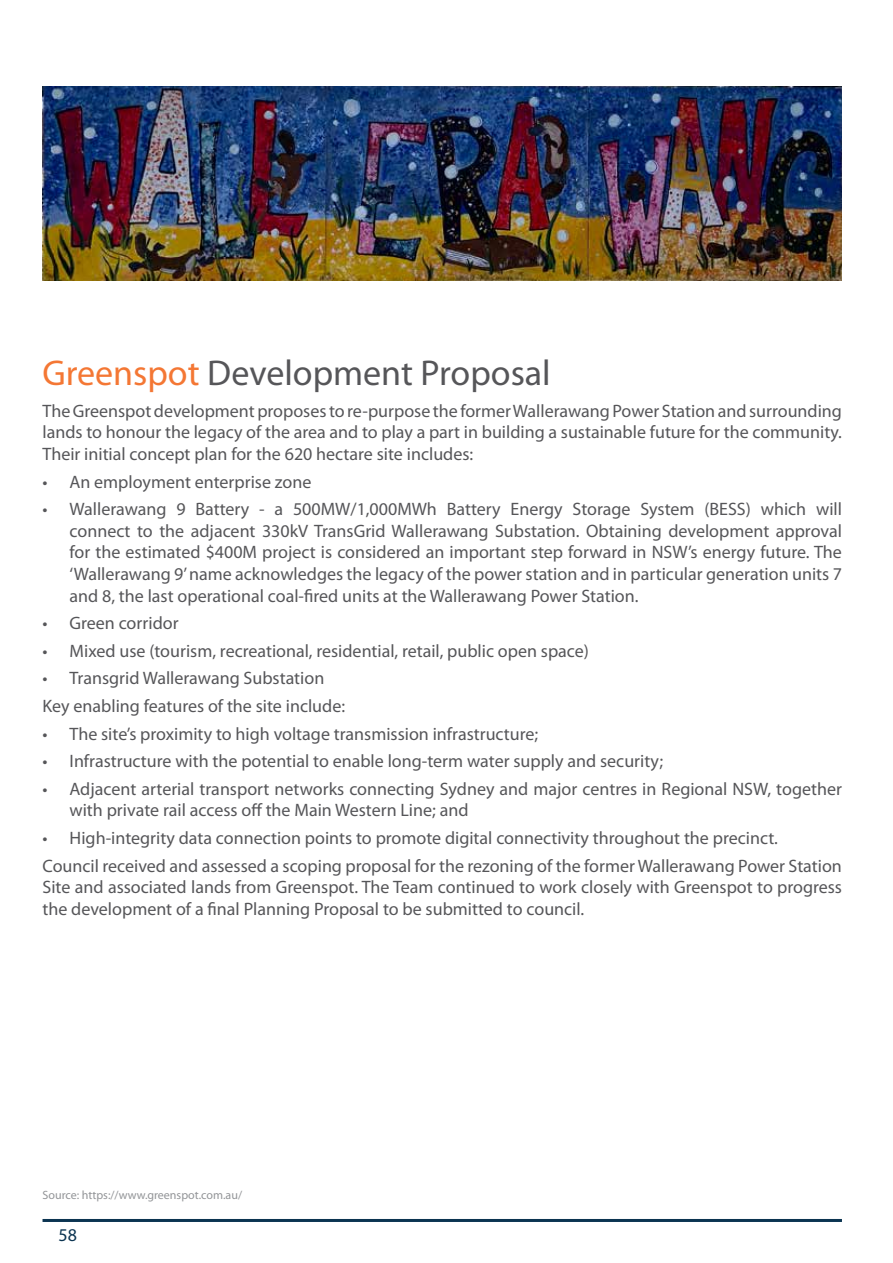
<style>
.page{position:relative;width:893px;height:1263px;background:#fff}
.page>*{position:absolute;margin:0;border:0;box-sizing:border-box;transform-origin:0 0}
.t1{font:36px "Myriad Pro";color:#565659}
.t2{font:18px/21.6px "Myriad Pro";color:#565659}
.t3{font:18px "Myriad Pro";color:#0b3451}
.t4{font:12px "Myriad Pro";color:#939598}
.s1{color:#f47734}
</style>
<div class="page">
<hr style="left:43px;top:1219px;width:799px;height:3px;background:#0b3451">
<img style="left:43px;top:86px;width:799px;height:195px">
<h1 class="t1" style="left:43px;top:351px;width:510px"><span class="s1">Greenspot</span> Development Proposal</h1>
<p class="t2" style="left:43px;top:400px;width:801px;text-align:justify">The Greenspot development proposes to re-purpose the former Wallerawang Power Station and surrounding lands to honour the legacy of the area and to play a part in building a sustainable future for the community.<br>Their initial concept plan for the 620 hectare site includes:</p>
<p class="t2" style="left:43px;top:470px;width:270px">• An employment enterprise zone</p>
<p class="t2" style="left:70px;top:498px;width:774px;text-align:justify;text-indent:-27px">• Wallerawang 9 Battery - a 500MW/1,000MWh Battery Energy Storage System (BESS) which will connect to the adjacent 330kV TransGrid Wallerawang Substation. Obtaining development approval for the estimated $400M project is considered an important step forward in NSW’s energy future. The ‘Wallerawang 9’ name acknowledges the legacy of the power station and in particular generation units 7 and 8, the last operational coal-fired units at the Wallerawang Power Station.</p>
<p class="t2" style="left:43px;top:612px;width:138px">• Green corridor</p>
<p class="t2" style="left:43px;top:640px;width:548px">• Mixed use (tourism, recreational, residential, retail, public open space)</p>
<p class="t2" style="left:43px;top:664px;width:304px;line-height:27.6px">• Transgrid Wallerawang Substation<br>Key enabling features of the site include:</p>
<p class="t2" style="left:43px;top:722px;width:497px">• The site’s proximity to high voltage transmission infrastructure;</p>
<p class="t2" style="left:43px;top:750px;width:622px">• Infrastructure with the potential to enable long-term water supply and security;</p>
<p class="t2" style="left:70px;top:778px;width:774px;text-indent:-27px">• Adjacent arterial transport networks connecting Sydney and major centres in Regional NSW, together with private rail access off the Main Western Line; and</p>
<p class="t2" style="left:43px;top:824px;width:801px;line-height:27.6px">• High-integrity data connection points to promote digital connectivity throughout the precinct.<br>Council received and assessed a scoping proposal for the rezoning of the former Wallerawang Power Station</p>
<p class="t2" style="left:43px;top:876px;width:801px">Site and associated lands from Greenspot. The Team continued to work closely with Greenspot to progress the development of a final Planning Proposal to be submitted to council.</p>
<p class="t4" style="left:43px;top:1188px;width:201px">Source: https://www.greenspot.com.au/</p>
<p class="t3" style="left:58px;top:1224px;width:20px">58</p>
</div>
